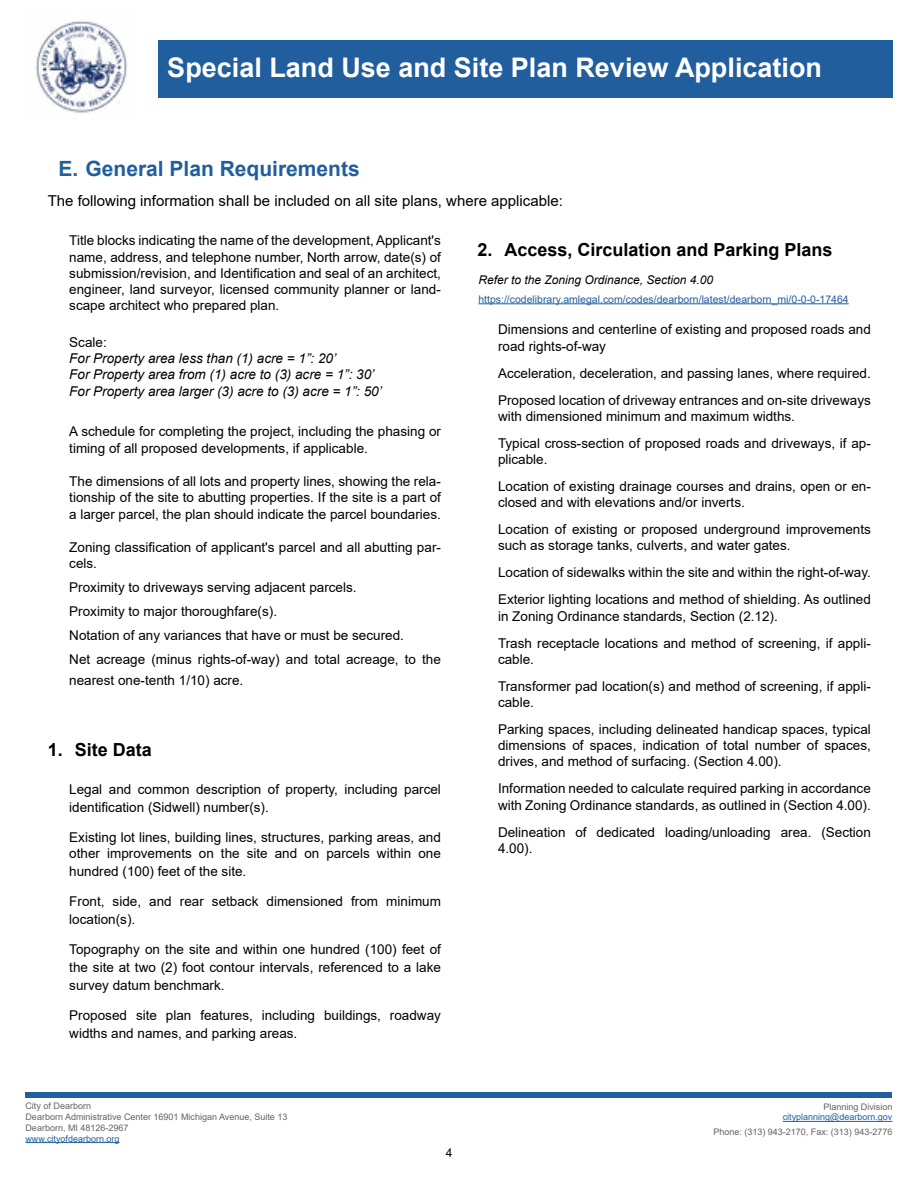
<style>
.page{position:relative;width:918px;height:1188px;background:#fff}
.page>*{position:absolute;margin:0;border:0;box-sizing:border-box;transform-origin:0 0}
.t1{font:700 27px "Arial";color:#fff}
.t2{font:700 21px "Arial";color:#215e9e}
.t3{font:700 18px "Arial";color:#000}
.t4{font:15px "Arial";color:#000}
.t5{font:13.5px/27px "Arial";color:#000}
.t6{font:italic 13.5px/16.4px "Arial";color:#000}
.t7{font:italic 12px "Arial";color:#000}
.t8{font:12px "Arial";color:#000}
.t9{font:10.5px "Arial";color:#215e9e}
.t10{font:9px/10.8px "Arial";color:#636466}
.t11{font:9px "Arial";color:#215e9e}
</style>
<div class="page">
<div style="left:158px;top:40px;width:734px;height:58px;background:#215e9e"></div>
<hr style="left:783px;top:1121px;width:110px;height:1px;background:#215e9e">
<hr style="left:26px;top:1142px;width:94px;height:1px;background:#215e9e">
<img style="left:36px;top:21px;width:92px;height:92px">
<div style="left:26px;top:1093px;width:866px;height:5px;background:#215e9e"></div>
<hr style="left:478px;top:303px;width:371px;height:1px;background:#215e9e">
<h1 class="t1" style="left:167px;top:49px;width:656px">Special Land Use and Site Plan Review Application</h1>
<h2 class="t2" style="left:58px;top:154px;width:303px">E. General Plan Requirements</h2>
<p class="t4" style="left:48px;top:190px;width:517px">The following information shall be included on all site plans, where applicable:</p>
<p class="t5" style="left:69px;top:232px;width:373px;line-height:16.2px;text-align:justify">Title blocks indicating the name of the development, Applicant's name, address, and telephone number, North arrow, date(s) of submission/revision, and Identification and seal of an architect, engineer, land surveyor, licensed community planner or land&shy;scape architect who prepared plan.</p>
<p class="t5" style="left:69px;top:328px;width:39px">Scale:</p>
<p class="t6" style="left:69px;top:350px;width:314px">For Property area less than (1) acre = 1”: 20’<br>For Property area from (1) acre to (3) acre = 1”: 30’<br>For Property area larger (3) acre to (3) acre = 1”: 50’</p>
<p class="t5" style="left:69px;top:423px;width:373px;line-height:16.5px">A schedule for completing the project, including the phasing or timing of all proposed developments, if applicable.</p>
<p class="t5" style="left:69px;top:473px;width:373px;line-height:16.5px;text-align:justify">The dimensions of all lots and property lines, showing the rela&shy;tionship of the site to abutting properties. If the site is a part of a larger parcel, the plan should indicate the parcel boundaries.</p>
<p class="t5" style="left:69px;top:539px;width:373px;line-height:16.5px">Zoning classification of applicant's parcel and all abutting par&shy;cels.</p>
<p class="t5" style="left:69px;top:575px;width:373px;line-height:24px">Proximity to driveways serving adjacent parcels.<br>Proximity to major thoroughfare(s).<br>Notation of any variances that have or must be secured.<br>Net acreage (minus rights-of-way) and total acreage, to the</p>
<p class="t5" style="left:69px;top:667px;width:176px">nearest one-tenth 1/10) acre.</p>
<h3 class="t3" style="left:477px;top:237px;width:357px">2. Access, Circulation and Parking Plans</h3>
<p class="t7" style="left:478px;top:272px;width:236px">Refer to the Zoning Ordinance, Section 4.00</p>
<p class="t9" style="left:478px;top:292px;width:372px">https://codelibrary.amlegal.com/codes/dearborn/latest/dearborn_mi/0-0-0-17464</p>
<p class="t5" style="left:498px;top:321px;width:374px;line-height:16.2px">Dimensions and centerline of existing and proposed roads and road rights-of-way</p>
<p class="t5" style="left:498px;top:359px;width:374px">Acceleration, deceleration, and passing lanes, where required.<br>Proposed location of driveway entrances and on-site driveways</p>
<p class="t5" style="left:498px;top:402px;width:374px">with dimensioned minimum and maximum widths.<br>Typical cross-section of proposed roads and driveways, if ap-</p>
<p class="t5" style="left:498px;top:446px;width:374px">plicable.<br>Location of existing drainage courses and drains, open or en-</p>
<p class="t5" style="left:498px;top:489px;width:374px">closed and with elevations and/or inverts.<br>Location of existing or proposed underground improvements</p>
<p class="t5" style="left:498px;top:532px;width:374px">such as storage tanks, culverts, and water gates.<br>Location of sidewalks within the site and within the right-of-way.<br>Exterior lighting locations and method of shielding. As outlined</p>
<p class="t5" style="left:498px;top:602px;width:374px">in Zoning Ordinance standards, Section (2.12).<br>Trash receptacle locations and method of screening, if appli-</p>
<p class="t5" style="left:498px;top:645px;width:374px">cable.<br>Transformer pad location(s) and method of screening, if appli-</p>
<p class="t5" style="left:498px;top:689px;width:374px">cable.<br>Parking spaces, including delineated handicap spaces, typical</p>
<p class="t5" style="left:498px;top:737px;width:374px;line-height:16.2px">dimensions of spaces, indication of total number of spaces, drives, and method of surfacing. (Section 4.00).</p>
<p class="t5" style="left:498px;top:780px;width:374px;line-height:16.2px">Information needed to calculate required parking in accordance with Zoning Ordinance standards, as outlined in (Section 4.00).</p>
<p class="t5" style="left:498px;top:823px;width:374px;line-height:16.5px">Delineation of dedicated loading/unloading area. (Section<br>4.00).</p>
<h3 class="t3" style="left:48px;top:737px;width:106px">1. Site Data</h3>
<p class="t5" style="left:69px;top:780px;width:373px;line-height:18px">Legal and common description of property, including parcel identification (Sidwell) number(s).</p>
<p class="t5" style="left:69px;top:829px;width:373px;line-height:16.5px">Existing lot lines, building lines, structures, parking areas, and other improvements on the site and on parcels within one</p>
<p class="t5" style="left:69px;top:858px;width:179px">hundred (100) feet of the site.</p>
<p class="t5" style="left:69px;top:892px;width:373px;line-height:18px">Front, side, and rear setback dimensioned from minimum location(s).</p>
<p class="t5" style="left:69px;top:940px;width:373px;line-height:18px;text-align:justify">Topography on the site and within one hundred (100) feet of the site at two (2) foot contour intervals, referenced to a lake survey datum benchmark.</p>
<p class="t5" style="left:69px;top:1006px;width:373px;line-height:18px">Proposed site plan features, including buildings, roadway widths and names, and parking areas.</p>
<p class="t10" style="left:26px;top:1101px;width:263px">City of Dearborn<br>Dearborn Administrative Center 16901 Michigan Avenue, Suite 13<br>Dearborn, MI 48126-2967</p>
<p class="t11" style="left:26px;top:1132px;width:96px">www.cityofdearborn.org</p>
<p class="t8" style="left:446px;top:1145px;width:8px">4</p>
<p class="t10" style="left:823px;top:1101px;width:71px">Planning Division</p>
<p class="t11" style="left:783px;top:1111px;width:111px">cityplanning@dearborn.gov</p>
<p class="t10" style="left:713px;top:1126px;width:181px">Phone: (313) 943-2170, Fax: (313) 943-2776</p>
</div>
